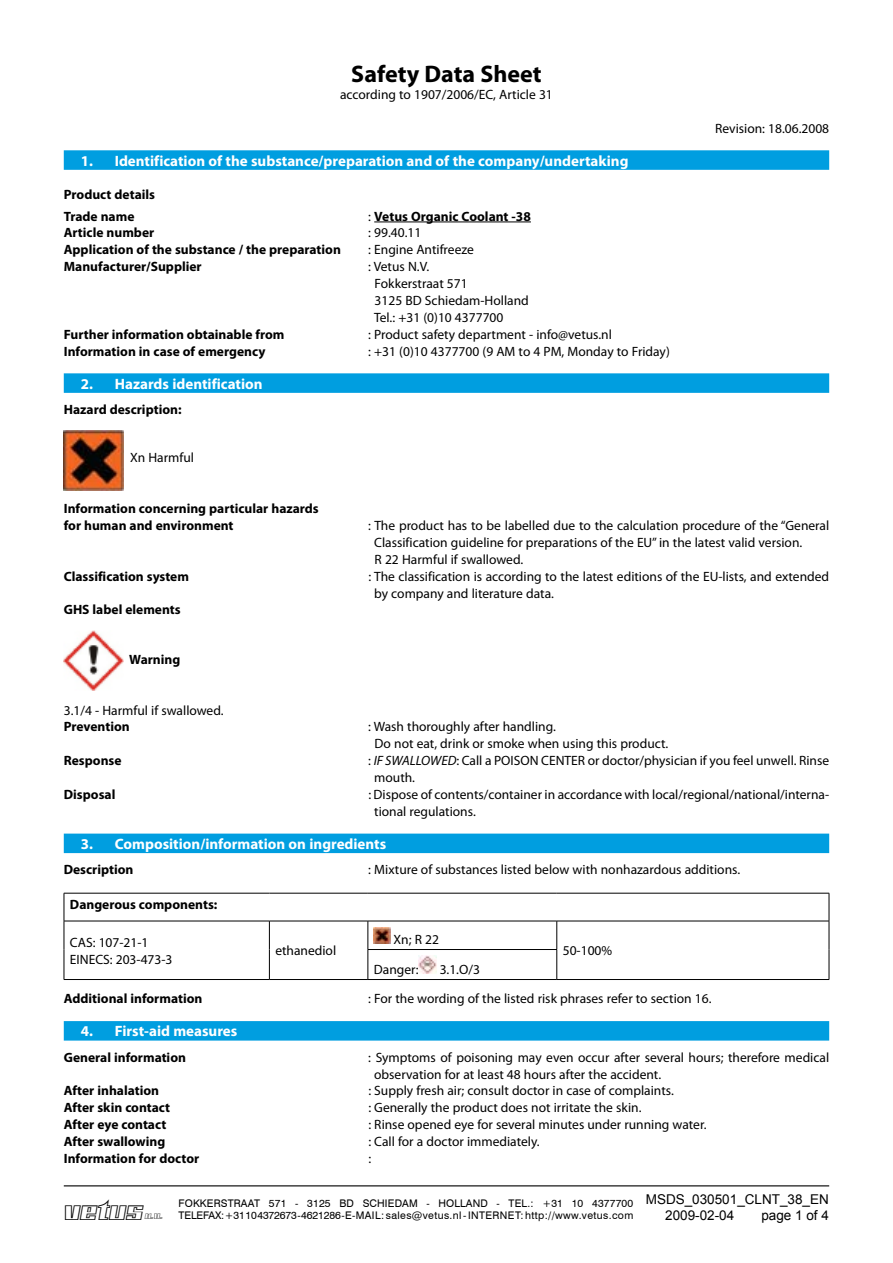
<style>
.page{position:relative;width:893px;height:1263px;background:#fff}
.page>*{position:absolute;margin:0;border:0;box-sizing:border-box;transform-origin:0 0}
.t1{font:700 24px "Myriad Pro";color:#000}
.t2{font:24px "Vetus Outline";color:#000}
.t3{font:700 15px "Myriad Pro";color:#fff}
.t4{font:13.5px/16.8px "Myriad Pro";color:#000}
.t5{font:700 13.5px/21.1px "Myriad Pro";color:#000}
.t6{font:13.5px/16.5px "Arial";color:#000}
.t7{font:10.5px "Swiss 721 BT";letter-spacing:.035em;color:#000}
.t8{font:10.5px "Swiss 721 BT";letter-spacing:.015em;color:#000}
.t9{font:9px "Vetus Outline";color:#000}
.s1{font-weight:400}
.s2{font-style:italic}
</style>
<div class="page">
<hr style="left:64px;top:1185px;width:765px;height:1px;background:#000">
<div style="left:64px;top:150px;width:765px;height:20px;background:#009ee0"></div>
<hr style="left:374px;top:222px;width:157px;height:1px;background:#000">
<div style="left:64px;top:373px;width:765px;height:20px;background:#009ee0"></div>
<div style="left:64px;top:833px;width:765px;height:20px;background:#009ee0"></div>
<div style="left:64px;top:1021px;width:765px;height:19px;background:#009ee0"></div>
<img style="left:64px;top:430px;width:60px;height:60px">
<img style="left:64px;top:630px;width:60px;height:60px">
<hr style="left:64px;top:893px;width:205px;height:1px;background:#000">
<hr style="left:269px;top:893px;width:99px;height:1px;background:#000">
<hr style="left:368px;top:893px;width:189px;height:1px;background:#000">
<hr style="left:557px;top:893px;width:272px;height:1px;background:#000">
<hr style="left:64px;top:921px;width:205px;height:1px;background:#000">
<svg style="left:64px;top:893px;width:1px;height:56px"></svg>
<hr style="left:269px;top:921px;width:99px;height:1px;background:#000">
<svg style="left:269px;top:921px;width:1px;height:28px"></svg>
<hr style="left:64px;top:949px;width:1px;height:30px;background:#000">
<hr style="left:269px;top:949px;width:1px;height:30px;background:#000">
<hr style="left:64px;top:979px;width:205px;height:1px;background:#000">
<hr style="left:269px;top:979px;width:99px;height:1px;background:#000">
<hr style="left:368px;top:921px;width:189px;height:1px;background:#000">
<hr style="left:557px;top:921px;width:272px;height:1px;background:#000">
<svg style="left:829px;top:893px;width:1px;height:56px"></svg>
<hr style="left:829px;top:949px;width:1px;height:30px;background:#000">
<hr style="left:557px;top:979px;width:272px;height:1px;background:#000">
<hr style="left:368px;top:949px;width:189px;height:1px;background:#000">
<svg style="left:368px;top:921px;width:1px;height:58px"></svg>
<svg style="left:556px;top:921px;width:1px;height:58px"></svg>
<hr style="left:368px;top:979px;width:189px;height:1px;background:#000">
<img style="left:374px;top:927px;width:16px;height:16px">
<img style="left:418px;top:955px;width:18px;height:18px">
<h1 class="t1" style="left:351px;top:58px;width:192px">Safety Data Sheet</h1>
<p class="t4" style="left:340px;top:86px;width:214px">according to 1907/2006/EC, Article 31</p>
<p class="t3" style="left:81px;top:151px;width:549px">1. Identification of the substance/preparation and of the company/undertaking</p>
<p class="t5" style="left:64px;top:184px;width:93px">Product details<br>Trade name</p>
<p class="t5" style="left:368px;top:205px;width:164px"><span class="s1">:</span> Vetus Organic Coolant -38</p>
<p class="t5" style="left:64px;top:222px;width:92px">Article number</p>
<p class="t4" style="left:368px;top:224px;width:55px">: 99.40.11</p>
<p class="t5" style="left:64px;top:239px;width:279px">Application of the substance / the preparation</p>
<p class="t4" style="left:368px;top:241px;width:107px">: Engine Antifreeze</p>
<p class="t5" style="left:64px;top:256px;width:139px">Manufacturer/Supplier</p>
<p class="t4" style="left:374px;top:258px;width:156px;text-indent:-6px">: Vetus N.V.<br>Fokkerstraat 571<br>3125 BD Schiedam-Holland<br>Tel.: +31 (0)10 4377700</p>
<p class="t5" style="left:64px;top:323px;width:222px">Further information obtainable from</p>
<p class="t4" style="left:368px;top:326px;width:245px">: Product safety department - info@vetus.nl</p>
<p class="t5" style="left:64px;top:340px;width:203px">Information in case of emergency</p>
<p class="t4" style="left:368px;top:342px;width:303px">: +31 (0)10 4377700 (9 AM to 4 PM, Monday to Friday)</p>
<p class="t3" style="left:81px;top:374px;width:183px">2. Hazards identification</p>
<p class="t5" style="left:64px;top:398px;width:119px">Hazard description:</p>
<p class="t4" style="left:130px;top:449px;width:65px">Xn Harmful</p>
<p class="t4" style="left:715px;top:119px;width:116px">Revision: 18.06.2008</p>
<p class="t5" style="left:64px;top:500px;width:257px;line-height:16.8px">Information concerning particular hazards for human and environment</p>
<p class="t4" style="left:374px;top:517px;width:457px;text-indent:-6px">: The product has to be labelled due to the calculation procedure of the “General<br>Classification guideline for preparations of the EU” in the latest valid version.<br>R 22 Harmful if swallowed.</p>
<p class="t5" style="left:64px;top:565px;width:127px">Classification system</p>
<p class="t4" style="left:374px;top:567px;width:456px;text-indent:-6px">: The classification is according to the latest editions of the EU-lists, and extended by company and literature data.</p>
<p class="t5" style="left:64px;top:599px;width:118px">GHS label elements</p>
<p class="t5" style="left:129px;top:648px;width:53px">Warning</p>
<p class="t4" style="left:64px;top:701px;width:161px">3.1/4 - Harmful if swallowed.</p>
<p class="t5" style="left:64px;top:716px;width:68px">Prevention</p>
<p class="t4" style="left:375px;top:718px;width:295px;text-indent:-6px">: Wash thoroughly after handling.<br>Do not eat, drink or smoke when using this product.</p>
<p class="t5" style="left:64px;top:750px;width:59px">Response</p>
<p class="t4" style="left:374px;top:752px;width:456px;text-indent:-6px">: <span class="s2">IF SWALLOWED</span>: Call a POISON CENTER or doctor/physician if you feel unwell. Rinse mouth.</p>
<p class="t5" style="left:64px;top:783px;width:53px">Disposal</p>
<p class="t4" style="left:374px;top:786px;width:456px;text-indent:-6px">: Dispose of contents/container in accordance with local/regional/national/interna&shy;tional regulations.</p>
<p class="t3" style="left:81px;top:834px;width:307px">3. Composition/information on ingredients</p>
<p class="t5" style="left:64px;top:859px;width:71px">Description</p>
<p class="t4" style="left:368px;top:861px;width:373px">: Mixture of substances listed below with nonhazardous additions.</p>
<p class="t5" style="left:70px;top:894px;width:149px">Dangerous components:</p>
<p class="t4" style="left:70px;top:934px;width:104px">CAS: 107-21-1<br>EINECS: 203-473-3</p>
<p class="t4" style="left:275px;top:942px;width:62px">ethanediol</p>
<p class="t4" style="left:393px;top:930px;width:47px">Xn; R 22</p>
<p class="t4" style="left:563px;top:942px;width:51px">50-100%</p>
<p class="t4" style="left:374px;top:960px;width:46px">Danger:</p>
<p class="t4" style="left:440px;top:960px;width:42px">3.1.O/3</p>
<p class="t5" style="left:64px;top:988px;width:140px">Additional information</p>
<p class="t4" style="left:368px;top:990px;width:345px">: For the wording of the listed risk phrases refer to section 16.</p>
<p class="t3" style="left:81px;top:1021px;width:158px">4. First-aid measures</p>
<p class="t5" style="left:64px;top:1046px;width:124px">General information</p>
<p class="t4" style="left:374px;top:1048px;width:456px;text-indent:-6px">: Symptoms of poisoning may even occur after several hours; therefore medical observation for at least 48 hours after the accident.</p>
<p class="t5" style="left:64px;top:1080px;width:97px">After inhalation</p>
<p class="t4" style="left:368px;top:1082px;width:307px">: Supply fresh air; consult doctor in case of complaints.</p>
<p class="t5" style="left:64px;top:1097px;width:108px">After skin contact</p>
<p class="t4" style="left:368px;top:1099px;width:275px">: Generally the product does not irritate the skin.</p>
<p class="t5" style="left:64px;top:1114px;width:104px">After eye contact</p>
<p class="t4" style="left:368px;top:1116px;width:340px">: Rinse opened eye for several minutes under running water.</p>
<p class="t5" style="left:64px;top:1130px;width:103px">After swallowing</p>
<p class="t4" style="left:368px;top:1133px;width:173px">: Call for a doctor immediately.</p>
<p class="t5" style="left:64px;top:1147px;width:137px">Information for doctor</p>
<p class="t4" style="left:368px;top:1150px;width:4px">:</p>
<h1 class="t2" style="left:65px;top:1199px;width:79px">vetus</h1>
<p class="t8" style="left:179px;top:1197px;width:456px">FOKKERSTRAAT 571 - 3125 BD SCHIEDAM - HOLLAND - TEL.: +31 10 4377700</p>
<p class="t9" style="left:145px;top:1211px;width:19px">n.v.</p>
<p class="t7" style="left:179px;top:1209px;width:456px">TELEFAX: +31 10 4372673 - 4621286 - E-MAIL: sales@vetus.nl - INTERNET: http://www.vetus.com</p>
<p class="t6" style="left:665px;top:1191px;width:165px;text-indent:-19px">MSDS_030501_CLNT_38_EN<br>2009-02-04</p>
<p class="t6" style="left:761px;top:1207px;width:69px">page 1 of 4</p>
</div>
